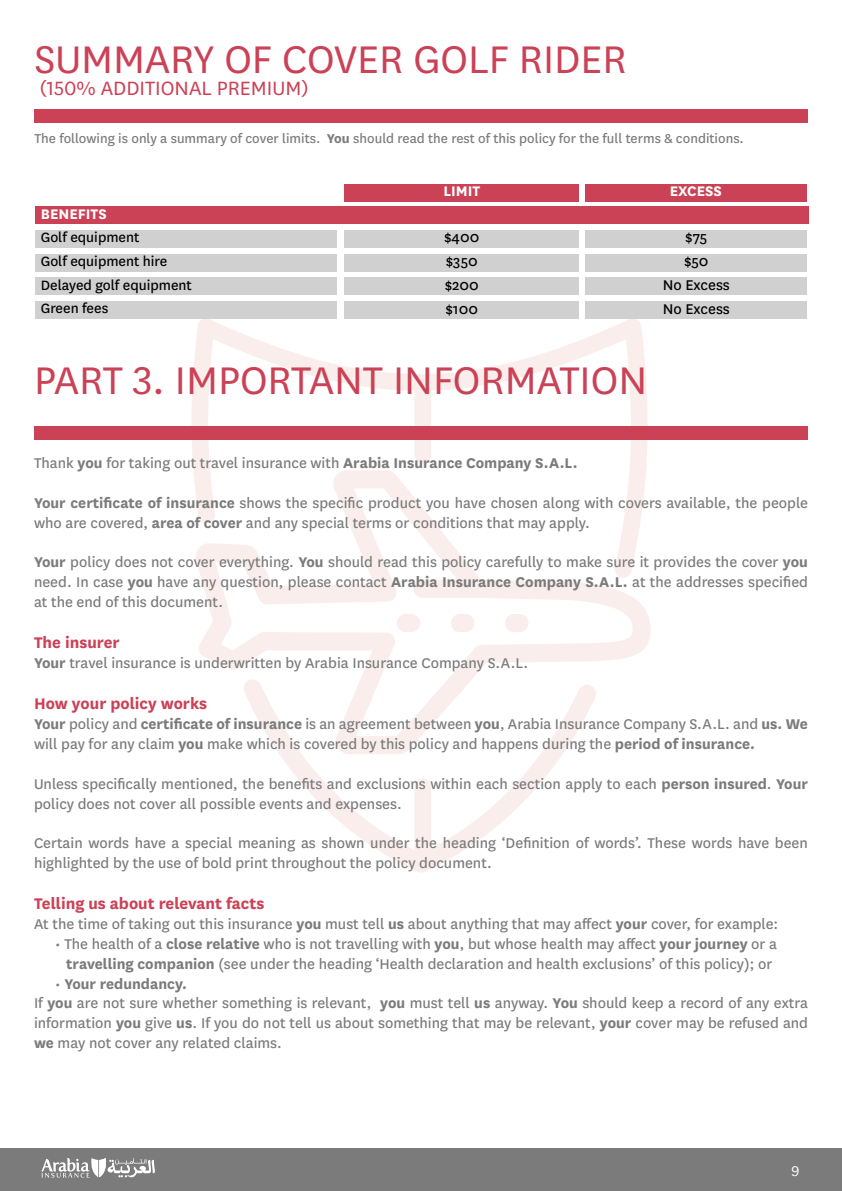
<style>
.page{position:relative;width:842px;height:1191px;background:#fff}
.page>*{position:absolute;margin:0;border:0;box-sizing:border-box;transform-origin:0 0}
.t1{font:45px "National";color:#cb4156}
.t2{font:22.4px "National";color:#cb4156}
.t3{font:700 18px "National";color:#cb4156}
.t4{font:16.4px/19.8px "National";color:#7c7b7b}
.t5{font:16.4px/23.8px "National";color:#000;text-align:center}
.t6{font:700 16.2px "National";color:#fff}
.t7{font:16px "National";color:#fff}
.t8{font:15.8px/23.8px "National";color:#000}
.t9{font:15px "National";color:#7c7b7b}
.s1{font-weight:700}
</style>
<div class="page">
<div style="left:0;top:1148px;width:842px;height:43px;background:#7c7b7b"></div>
<svg style="left:42px;top:1158px;width:113px;height:19px"></svg>
<svg style="left:199px;top:578px;width:452px;height:100px"></svg>
<div style="left:413px;top:580px;width:73px;height:18px;background:#faeeed;border-radius:9px"></div>
<div style="left:505px;top:614px;width:23px;height:18px;background:#faeeed;border-radius:9px"></div>
<div style="left:451px;top:614px;width:23px;height:18px;background:#faeeed;border-radius:9px"></div>
<div style="left:397px;top:614px;width:23px;height:18px;background:#faeeed;border-radius:9px"></div>
<svg style="left:244px;top:678px;width:352px;height:194px"></svg>
<svg style="left:189px;top:318px;width:463px;height:260px"></svg>
<div style="left:414px;top:377px;width:17px;height:86px;background:#faeeed;border-radius:8px"></div>
<div style="left:414px;top:778px;width:17px;height:78px;background:#faeeed;border-radius:8px"></div>
<div style="left:585px;top:230px;width:222px;height:17px;background:#d0d0d0"></div>
<div style="left:585px;top:254px;width:222px;height:17px;background:#d0d0d0"></div>
<div style="left:585px;top:278px;width:222px;height:17px;background:#d0d0d0"></div>
<div style="left:585px;top:301px;width:222px;height:18px;background:#d0d0d0"></div>
<div style="left:345px;top:184px;width:234px;height:17px;background:#cb4156"></div>
<div style="left:345px;top:230px;width:234px;height:17px;background:#d0d0d0"></div>
<div style="left:345px;top:254px;width:234px;height:17px;background:#d0d0d0"></div>
<div style="left:345px;top:278px;width:234px;height:17px;background:#d0d0d0"></div>
<div style="left:345px;top:301px;width:234px;height:18px;background:#d0d0d0"></div>
<div style="left:35px;top:230px;width:301px;height:17px;background:#d0d0d0"></div>
<div style="left:35px;top:254px;width:301px;height:17px;background:#d0d0d0"></div>
<div style="left:35px;top:278px;width:301px;height:17px;background:#d0d0d0"></div>
<div style="left:35px;top:301px;width:301px;height:18px;background:#d0d0d0"></div>
<div style="left:585px;top:184px;width:221px;height:17px;background:#cb4156"></div>
<div style="left:35px;top:207px;width:774px;height:17px;background:#cb4156"></div>
<div style="left:34px;top:110px;width:774px;height:13px;background:#cb4156"></div>
<div style="left:34px;top:426px;width:774px;height:13px;background:#cb4156"></div>
<h1 class="t1" style="left:34px;top:30px;width:594px">SUMMARY OF COVER GOLF RIDER</h1>
<h2 class="t2" style="left:39px;top:73px;width:271px">(150% ADDITIONAL PREMIUM)</h2>
<p class="t9" style="left:34px;top:129px;width:711px">The following is only a summary of cover limits. <span class="s1">You</span> should read the rest of this policy for the full terms &amp; conditions.</p>
<p class="t6" style="left:41px;top:202px;width:67px">BENEFITS</p>
<p class="t8" style="left:41px;top:224px;width:153px">Golf equipment<br>Golf equipment hire<br>Delayed golf equipment<br>Green fees</p>
<p class="t6" style="left:443px;top:180px;width:38px">LIMIT</p>
<p class="t5" style="left:444px;top:225px;width:37px;text-align:justify">$400 $350 $200 $100</p>
<h1 class="t1" style="left:34px;top:351px;width:615px">PART 3. IMPORTANT INFORMATION</h1>
<p class="t6" style="left:670px;top:180px;width:54px">EXCESS</p>
<p class="t5" style="left:663px;top:225px;width:69px">$75<br>$50<br>No Excess<br>No Excess</p>
<p class="t4" style="left:34px;top:452px;width:545px">Thank <span class="s1">you</span> for taking out travel insurance with <span class="s1">Arabia Insurance Company S.A.L.</span></p>
<p class="t4" style="left:34px;top:492px;width:775px"><span class="s1">Your certificate of insurance</span> shows the specific product you have chosen along with covers available, the people who are covered, <span class="s1">area of cover</span> and any special terms or conditions that may apply.</p>
<p class="t4" style="left:34px;top:551px;width:775px;text-align:justify"><span class="s1">Your</span> policy does not cover everything. <span class="s1">You</span> should read this policy carefully to make sure it provides the cover <span class="s1">you </span>need. In case <span class="s1">you</span> have any question, please contact <span class="s1">Arabia Insurance Company S.A.L.</span> at the addresses specified at the end of this document.</p>
<p class="t3" style="left:34px;top:630px;width:87px">The insurer</p>
<p class="t4" style="left:34px;top:652px;width:496px"><span class="s1">Your</span> travel insurance is underwritten by Arabia Insurance Company S.A.L.</p>
<p class="t3" style="left:34px;top:691px;width:175px">How your policy works</p>
<p class="t4" style="left:34px;top:713px;width:775px"><span class="s1">Your</span> policy and <span class="s1">certificate of insurance</span> is an agreement between <span class="s1">you</span>, Arabia Insurance Company S.A.L. and <span class="s1">us. We </span>will pay for any claim <span class="s1">you</span> make which is covered by this policy and happens during the <span class="s1">period of insurance.</span></p>
<p class="t4" style="left:34px;top:773px;width:775px">Unless specifically mentioned, the benefits and exclusions within each section apply to each <span class="s1">person insured</span>. <span class="s1">Your </span>policy does not cover all possible events and expenses.</p>
<p class="t4" style="left:34px;top:832px;width:775px">Certain words have a special meaning as shown under the heading ‘Definition of words’. These words have been highlighted by the use of bold print throughout the policy document.</p>
<p class="t3" style="left:34px;top:891px;width:232px">Telling us about relevant facts</p>
<p class="t4" style="left:34px;top:913px;width:746px">At the time of taking out this insurance <span class="s1">you</span> must tell <span class="s1">us</span> about anything that may affect <span class="s1">your</span> cover, for example:</p>
<p class="t4" style="left:55px;top:933px;width:723px;text-align:center">• The health of a <span class="s1">close relative</span> who is not travelling with <span class="s1">you</span>, but whose health may affect <span class="s1">your journey</span> or a <span class="s1">travelling companion</span> (see under the heading ‘Health declaration and health exclusions’ of this policy); or</p>
<p class="t4" style="left:34px;top:972px;width:775px;text-indent:21px">• <span class="s1">Your redundancy.<br></span>If <span class="s1">you</span> are not sure whether something is relevant, <span class="s1">you</span> must tell <span class="s1">us</span> anyway. <span class="s1">You</span> should keep a record of any extra information <span class="s1">you</span> give <span class="s1">us</span>. If you do not tell us about something that may be relevant, <span class="s1">your</span> cover may be refused and <span class="s1">we</span> may not cover any related claims.</p>
<p class="t7" style="left:791px;top:1159px;width:10px">9</p>
</div>
